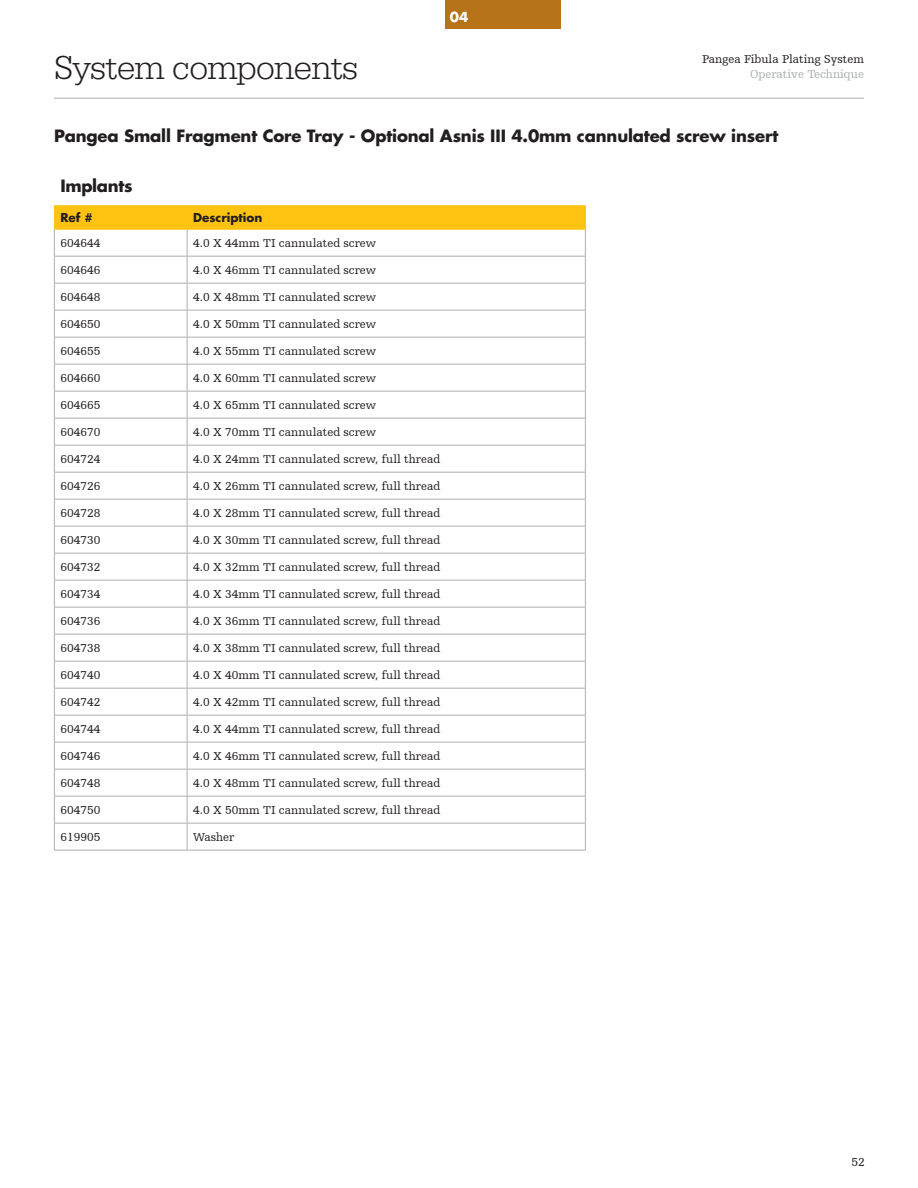
<style>
.page{position:relative;width:918px;height:1188px;background:#fff}
.page>*{position:absolute;margin:0;border:0;box-sizing:border-box;transform-origin:0 0}
.t1{font:300 34.5px "URW Egyptienne TOT";letter-spacing:-.02em;color:#231f20}
.Bullets{font:700 16.5px "Futura Std";letter-spacing:-.01em;color:#231f20}
.t2{font:700 13.5px "Futura Std";color:#fff}
.Bullets-2{font:12px "Humanist Slabserif 712 BT";color:#231f20}
.t3{font:12px "Humanist Slabserif 712 BT";color:#abafae}
.Bullets-3{font:700 12px "Futura Std";color:#231f20}
</style>
<div class="page">
<div style="left:445px;top:0;width:115px;height:29px;background:#b67318"></div>
<hr style="left:54px;top:98px;width:810px;height:1px;background:#abafae">
<hr style="left:54px;top:205px;width:133px;height:1px;background:#fec210">
<hr style="left:187px;top:205px;width:399px;height:1px;background:#fec210">
<svg style="left:54px;top:206px;width:532px;height:644px"></svg>
<hr style="left:54px;top:850px;width:133px;height:1px;background:#abafae">
<hr style="left:187px;top:850px;width:399px;height:1px;background:#abafae">
<p class="t1" style="left:54px;top:47px;width:306px">System components</p>
<p class="t2" style="left:450px;top:8px;width:20px">04</p>
<p class="Bullets-2" style="left:702px;top:52px;width:163px">Pangea Fibula Plating System</p>
<p class="t3" style="left:750px;top:66px;width:115px">Operative Technique</p>
<p class="Bullets" style="left:54px;top:125px;width:726px">Pangea Small Fragment Core Tray - Optional Asnis III 4.0mm cannulated screw insert</p>
<p class="Bullets" style="left:60px;top:175px;width:74px">Implants</p>
<p class="Bullets-3" style="left:60px;top:210px;width:34px">Ref #</p>
<p class="Bullets-3" style="left:193px;top:210px;width:71px">Description</p>
<p class="Bullets-2" style="left:60px;top:236px;width:42px">604644</p>
<p class="Bullets-2" style="left:193px;top:236px;width:185px">4.0 X 44mm TI cannulated screw</p>
<p class="Bullets-2" style="left:60px;top:263px;width:42px">604646</p>
<p class="Bullets-2" style="left:193px;top:263px;width:185px">4.0 X 46mm TI cannulated screw</p>
<p class="Bullets-2" style="left:60px;top:290px;width:42px">604648</p>
<p class="Bullets-2" style="left:193px;top:290px;width:185px">4.0 X 48mm TI cannulated screw</p>
<p class="Bullets-2" style="left:60px;top:317px;width:42px">604650</p>
<p class="Bullets-2" style="left:193px;top:317px;width:185px">4.0 X 50mm TI cannulated screw</p>
<p class="Bullets-2" style="left:60px;top:344px;width:42px">604655</p>
<p class="Bullets-2" style="left:193px;top:344px;width:185px">4.0 X 55mm TI cannulated screw</p>
<p class="Bullets-2" style="left:60px;top:371px;width:42px">604660</p>
<p class="Bullets-2" style="left:193px;top:371px;width:185px">4.0 X 60mm TI cannulated screw</p>
<p class="Bullets-2" style="left:60px;top:398px;width:42px">604665</p>
<p class="Bullets-2" style="left:193px;top:398px;width:185px">4.0 X 65mm TI cannulated screw</p>
<p class="Bullets-2" style="left:60px;top:425px;width:42px">604670</p>
<p class="Bullets-2" style="left:193px;top:425px;width:185px">4.0 X 70mm TI cannulated screw</p>
<p class="Bullets-2" style="left:60px;top:452px;width:42px">604724</p>
<p class="Bullets-2" style="left:193px;top:452px;width:249px">4.0 X 24mm TI cannulated screw, full thread</p>
<p class="Bullets-2" style="left:60px;top:479px;width:42px">604726</p>
<p class="Bullets-2" style="left:193px;top:479px;width:249px">4.0 X 26mm TI cannulated screw, full thread</p>
<p class="Bullets-2" style="left:60px;top:506px;width:42px">604728</p>
<p class="Bullets-2" style="left:193px;top:506px;width:249px">4.0 X 28mm TI cannulated screw, full thread</p>
<p class="Bullets-2" style="left:60px;top:533px;width:42px">604730</p>
<p class="Bullets-2" style="left:193px;top:533px;width:249px">4.0 X 30mm TI cannulated screw, full thread</p>
<p class="Bullets-2" style="left:60px;top:560px;width:42px">604732</p>
<p class="Bullets-2" style="left:193px;top:560px;width:249px">4.0 X 32mm TI cannulated screw, full thread</p>
<p class="Bullets-2" style="left:60px;top:587px;width:42px">604734</p>
<p class="Bullets-2" style="left:193px;top:587px;width:249px">4.0 X 34mm TI cannulated screw, full thread</p>
<p class="Bullets-2" style="left:60px;top:614px;width:42px">604736</p>
<p class="Bullets-2" style="left:193px;top:614px;width:249px">4.0 X 36mm TI cannulated screw, full thread</p>
<p class="Bullets-2" style="left:60px;top:641px;width:42px">604738</p>
<p class="Bullets-2" style="left:193px;top:641px;width:249px">4.0 X 38mm TI cannulated screw, full thread</p>
<p class="Bullets-2" style="left:60px;top:668px;width:42px">604740</p>
<p class="Bullets-2" style="left:193px;top:668px;width:249px">4.0 X 40mm TI cannulated screw, full thread</p>
<p class="Bullets-2" style="left:60px;top:695px;width:42px">604742</p>
<p class="Bullets-2" style="left:193px;top:695px;width:249px">4.0 X 42mm TI cannulated screw, full thread</p>
<p class="Bullets-2" style="left:60px;top:722px;width:42px">604744</p>
<p class="Bullets-2" style="left:193px;top:722px;width:249px">4.0 X 44mm TI cannulated screw, full thread</p>
<p class="Bullets-2" style="left:60px;top:749px;width:42px">604746</p>
<p class="Bullets-2" style="left:193px;top:749px;width:249px">4.0 X 46mm TI cannulated screw, full thread</p>
<p class="Bullets-2" style="left:60px;top:776px;width:42px">604748</p>
<p class="Bullets-2" style="left:193px;top:776px;width:249px">4.0 X 48mm TI cannulated screw, full thread</p>
<p class="Bullets-2" style="left:60px;top:803px;width:42px">604750</p>
<p class="Bullets-2" style="left:193px;top:803px;width:249px">4.0 X 50mm TI cannulated screw, full thread</p>
<p class="Bullets-2" style="left:60px;top:830px;width:42px">619905</p>
<p class="Bullets-2" style="left:193px;top:830px;width:43px">Washer</p>
<p class="Bullets-2" style="left:851px;top:1154px;width:15px">52</p>
</div>
